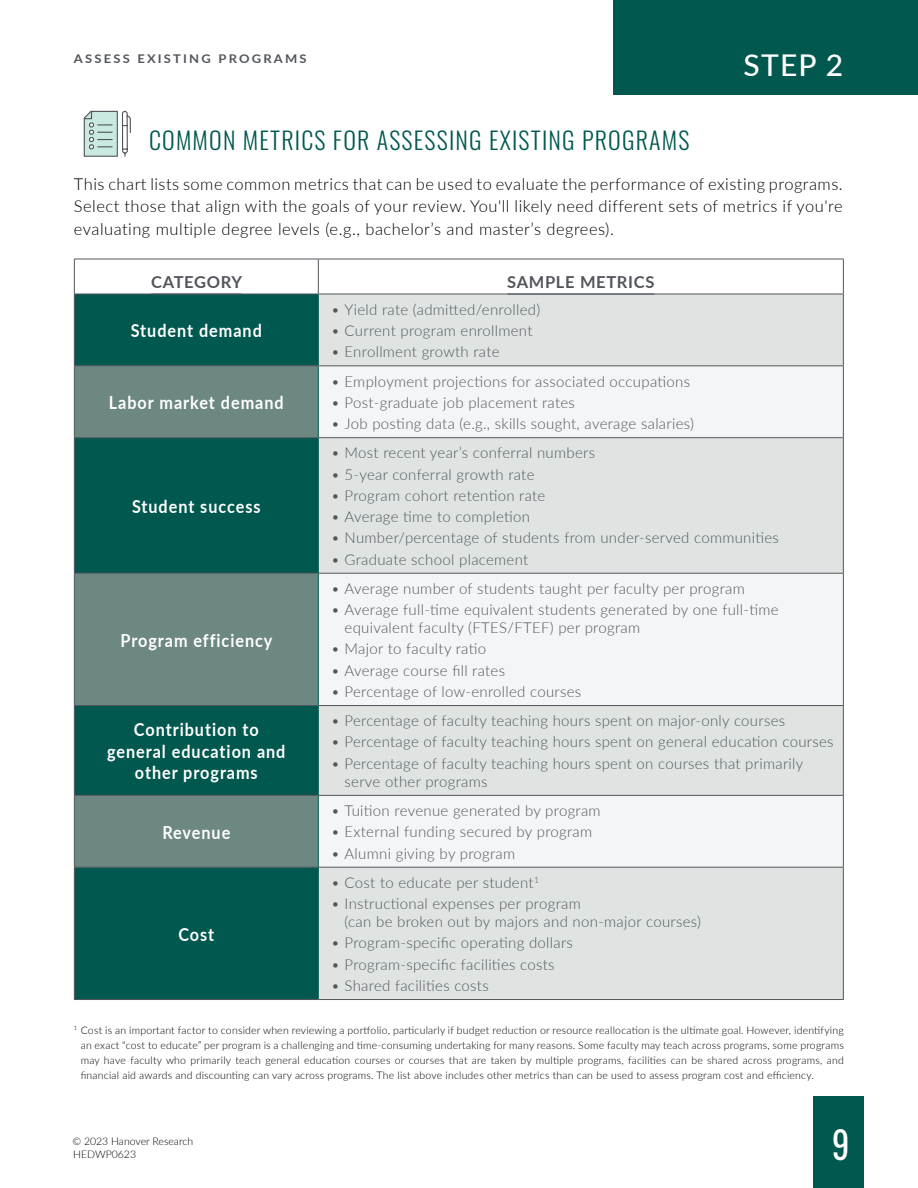
<style>
.page{position:relative;width:918px;height:1188px;background:#fff}
.page>*{position:absolute;margin:0;border:0;box-sizing:border-box;transform-origin:0 0}
.t1{font:37.95px "Oswald";color:#fff;scale:.91 1}
.t2{font:500 30px "Lato";color:#fff}
.t3{font:300 24px "Oswald";letter-spacing:.05em;color:#00584e}
.t4{font:700 18px/21.6px "Lato";letter-spacing:.06em;color:#fff;text-align:center;scale:.9 1}
.t5{font:300 16.5px/22.5px "Lato";letter-spacing:.03em;color:#000;text-align:justify}
.t6{font:700 16.5px "Lato";letter-spacing:.04em;color:#52555b}
.t7{font:300 15px/18px "Lato";letter-spacing:.02em;color:#52555b}
.t8{font:700 12px "Lato";letter-spacing:.17em;color:#52555b;scale:1.08 1}
.t9{font:300 10.5px/15px "Lato";letter-spacing:.02em;color:#000;text-align:justify}
.t10{font:300 10.5px/13.4px "Lato";color:#000}
</style>
<div class="page">
<div style="left:814px;top:1097px;width:50px;height:91px;background:#00584e"></div>
<div style="left:613px;top:0;width:305px;height:95px;background:#00584e"></div>
<div style="left:75px;top:295px;width:243px;height:704px;background:#00584e"></div>
<div style="left:319px;top:295px;width:524px;height:704px;background:#dfe4e3"></div>
<svg style="left:75px;top:366px;width:243px;height:501px;fill:#6d8783"></svg>
<svg style="left:319px;top:366px;width:524px;height:501px;fill:#f3f5f6"></svg>
<hr style="left:318px;top:259px;width:1px;height:35px;background:#52555b">
<hr style="left:74px;top:437px;width:244px;height:1px;background:#52555b">
<hr style="left:319px;top:437px;width:525px;height:1px;background:#52555b">
<hr style="left:74px;top:573px;width:244px;height:1px;background:#52555b">
<hr style="left:319px;top:573px;width:525px;height:1px;background:#52555b">
<hr style="left:74px;top:705px;width:244px;height:1px;background:#52555b">
<hr style="left:319px;top:705px;width:525px;height:1px;background:#52555b">
<hr style="left:74px;top:795px;width:244px;height:1px;background:#52555b">
<hr style="left:319px;top:795px;width:525px;height:1px;background:#52555b">
<hr style="left:74px;top:867px;width:244px;height:1px;background:#52555b">
<hr style="left:319px;top:867px;width:525px;height:1px;background:#52555b">
<hr style="left:318px;top:294px;width:1px;height:71px;background:#00584e">
<hr style="left:318px;top:366px;width:1px;height:72px;background:#00584e">
<hr style="left:318px;top:438px;width:1px;height:135px;background:#00584e">
<hr style="left:318px;top:573px;width:1px;height:133px;background:#00584e">
<hr style="left:318px;top:706px;width:1px;height:89px;background:#00584e">
<hr style="left:318px;top:795px;width:1px;height:72px;background:#00584e">
<hr style="left:318px;top:867px;width:1px;height:132px;background:#00584e">
<hr style="left:74px;top:366px;width:1px;height:71px;background:#52555b">
<hr style="left:843px;top:366px;width:1px;height:71px;background:#52555b">
<hr style="left:74px;top:438px;width:1px;height:135px;background:#52555b">
<hr style="left:843px;top:438px;width:1px;height:135px;background:#52555b">
<hr style="left:74px;top:574px;width:1px;height:131px;background:#52555b">
<hr style="left:843px;top:574px;width:1px;height:131px;background:#52555b">
<hr style="left:74px;top:706px;width:1px;height:89px;background:#52555b">
<hr style="left:843px;top:706px;width:1px;height:89px;background:#52555b">
<hr style="left:74px;top:796px;width:1px;height:71px;background:#52555b">
<hr style="left:843px;top:796px;width:1px;height:71px;background:#52555b">
<hr style="left:74px;top:868px;width:1px;height:131px;background:#52555b">
<hr style="left:843px;top:868px;width:1px;height:131px;background:#52555b">
<hr style="left:74px;top:999px;width:244px;height:1px;background:#52555b">
<hr style="left:318px;top:999px;width:526px;height:1px;background:#52555b">
<hr style="left:74px;top:259px;width:244px;height:1px;background:#52555b">
<hr style="left:74px;top:259px;width:1px;height:35px;background:#52555b">
<hr style="left:318px;top:259px;width:526px;height:1px;background:#52555b">
<hr style="left:843px;top:259px;width:1px;height:35px;background:#52555b">
<hr style="left:74px;top:294px;width:1px;height:71px;background:#52555b">
<hr style="left:843px;top:294px;width:1px;height:71px;background:#52555b">
<hr style="left:74px;top:365px;width:244px;height:1px;background:#52555b">
<hr style="left:318px;top:365px;width:526px;height:1px;background:#52555b">
<hr style="left:74px;top:294px;width:244px;height:1px;background:#52555b">
<hr style="left:318px;top:294px;width:526px;height:1px;background:#52555b">
<svg style="left:83px;top:110px;width:48px;height:47px"></svg>
<p class="t8" style="left:74px;top:50px;width:217px">ASSESS EXISTING PROGRAMS</p>
<h3 class="t3" style="left:149px;top:119px;width:542px">COMMON METRICS FOR ASSESSING EXISTING PROGRAMS</h3>
<h2 class="t2" style="left:744px;top:43px;width:101px">STEP 2</h2>
<p class="t5" style="left:74px;top:172px;width:770px">This chart lists some common metrics that can be used to evaluate the performance of existing programs.<br>Select those that align with the goals of your review. You'll likely need different sets of metrics if you're evaluating multiple degree levels (e.g., bachelor’s and master’s degrees).</p>
<p class="t6" style="left:151px;top:270px;width:93px">CATEGORY</p>
<p class="t6" style="left:507px;top:270px;width:149px">SAMPLE METRICS</p>
<p class="t4" style="left:131px;top:319px;width:147px">Student demand</p>
<p class="t7" style="left:331px;top:300px;width:211px">• Yield rate (admitted/enrolled)</p>
<p class="t7" style="left:331px;top:321px;width:203px">• Current program enrollment</p>
<p class="t7" style="left:331px;top:342px;width:170px">• Enrollment growth rate</p>
<p class="t4" style="left:109px;top:391px;width:196px">Labor market demand</p>
<p class="t4" style="left:132px;top:495px;width:144px">Student success</p>
<p class="t4" style="left:121px;top:628px;width:170px">Program efficiency</p>
<p class="t4" style="left:107px;top:718px;width:200px">Contribution to general education and other programs</p>
<p class="t4" style="left:162px;top:820px;width:77px">Revenue</p>
<p class="t7" style="left:331px;top:372px;width:361px">• Employment projections for associated occupations</p>
<p class="t7" style="left:331px;top:393px;width:245px">• Post-graduate job placement rates</p>
<p class="t7" style="left:331px;top:414px;width:365px">• Job posting data (e.g., skills sought, average salaries)</p>
<p class="t7" style="left:331px;top:443px;width:266px">• Most recent year’s conferral numbers</p>
<p class="t7" style="left:331px;top:465px;width:205px">• 5-year conferral growth rate</p>
<p class="t7" style="left:331px;top:486px;width:216px">• Program cohort retention rate</p>
<p class="t7" style="left:331px;top:507px;width:201px">• Average time to completion</p>
<p class="t7" style="left:331px;top:528px;width:449px">• Number/percentage of students from under-served communities</p>
<p class="t7" style="left:331px;top:550px;width:199px">• Graduate school placement</p>
<p class="t7" style="left:331px;top:579px;width:415px">• Average number of students taught per faculty per program</p>
<p class="t7" style="left:345px;top:600px;width:436px;text-indent:-14px">• Average full-time equivalent students generated by one full-time equivalent faculty (FTES/FTEF) per program</p>
<p class="t7" style="left:331px;top:639px;width:157px">• Major to faculty ratio</p>
<p class="t7" style="left:331px;top:661px;width:176px">• Average course fill rates</p>
<p class="t7" style="left:331px;top:682px;width:252px">• Percentage of low-enrolled courses</p>
<p class="t7" style="left:331px;top:711px;width:456px">• Percentage of faculty teaching hours spent on major-only courses</p>
<p class="t7" style="left:331px;top:733px;width:504px">• Percentage of faculty teaching hours spent on general education courses</p>
<p class="t7" style="left:345px;top:754px;width:460px;text-indent:-14px">• Percentage of faculty teaching hours spent on courses that primarily serve other programs</p>
<p class="t7" style="left:331px;top:801px;width:271px">• Tuition revenue generated by program</p>
<p class="t7" style="left:331px;top:822px;width:263px">• External funding secured by program</p>
<p class="t7" style="left:331px;top:844px;width:186px">• Alumni giving by program</p>
<p class="t7" style="left:331px;top:873px;width:210px">• Cost to educate per student<sup>1</sup></p>
<p class="t7" style="left:345px;top:894px;width:358px;text-indent:-14px">• Instructional expenses per program<br>(can be broken out by majors and non-major courses)</p>
<p class="t7" style="left:331px;top:933px;width:243px">• Program-specific operating dollars</p>
<p class="t7" style="left:331px;top:955px;width:225px">• Program-specific facilities costs</p>
<p class="t7" style="left:331px;top:976px;width:159px">• Shared facilities costs</p>
<p class="t9" style="left:81px;top:1022px;width:765px;text-indent:-7px"><sup>1</sup> Cost is an important factor to consider when reviewing a portfolio, particularly if budget reduction or resource reallocation is the ultimate goal. However, identifying an exact “cost to educate” per program is a challenging and time-consuming undertaking for many reasons. Some faculty may teach across programs, some programs may have faculty who primarily teach general education courses or courses that are taken by multiple programs, facilities can be shared across programs, and financial aid awards and discounting can vary across programs. The list above includes other metrics than can be used to assess program cost and efficiency.</p>
<p class="t4" style="left:178px;top:922px;width:41px">Cost</p>
<p class="t10" style="left:72px;top:1134px;width:122px">© 2023 Hanover Research<br>HEDWP0623</p>
<h1 class="t1" style="left:832px;top:1111px;width:21px">9</h1>
</div>
